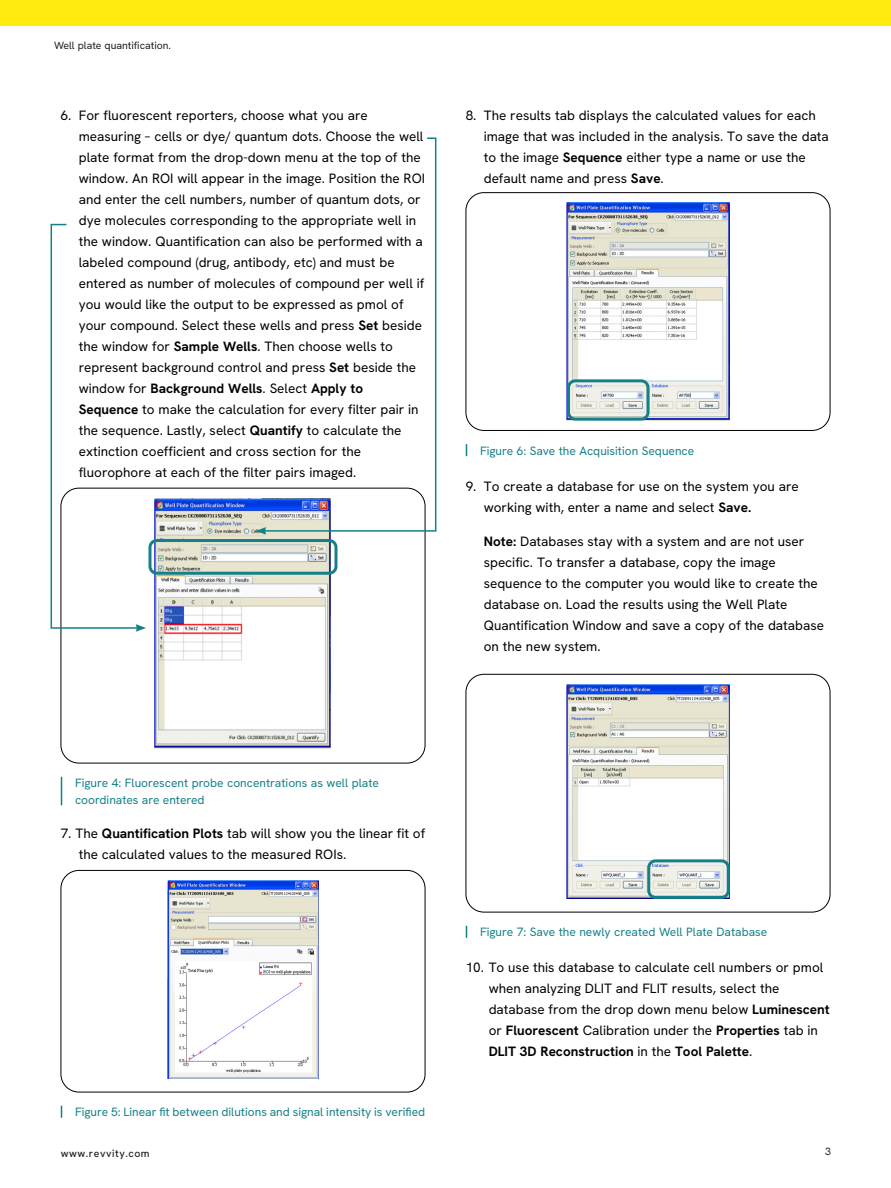
<style>
.page{position:relative;width:891px;height:1188px;background:#fff}
.page>*{position:absolute;margin:0;border:0;box-sizing:border-box;transform-origin:0 0}
.Body_Number_Bullet{font:300 13.5px/21px "Hanken Grotesk";color:#000}
.Captions{font:300 12px/16.5px "Hanken Grotesk";color:#148087}
.t1{font:300 10.5px "Hanken Grotesk";color:#231f20}
.t2{font:500 10.5px "Hanken Grotesk";letter-spacing:.05em;color:#231f20}
.s1{font-weight:700}
</style>
<div class="page">
<div style="left:0;top:0;width:891px;height:26px;background:#ffeb0f"></div>
<img style="left:154px;top:498px;width:177px;height:250px">
<svg style="left:61px;top:777px;width:1px;height:28px"></svg>
<img style="left:167px;top:881px;width:152px;height:198px">
<div style="left:61px;top:870px;width:364px;height:222px;border:1px solid #000;border-radius:18px"></div>
<svg style="left:61px;top:1106px;width:1px;height:12px"></svg>
<svg style="left:262px;top:137px;width:175px;height:395px"></svg>
<svg style="left:256px;top:527px;width:10px;height:8px"></svg>
<svg style="left:50px;top:223px;width:96px;height:409px"></svg>
<img style="left:567px;top:203px;width:162px;height:217px">
<div style="left:466px;top:192px;width:364px;height:239px;border:1px solid #000;border-radius:18px"></div>
<svg style="left:466px;top:444px;width:1px;height:12px"></svg>
<img style="left:567px;top:684px;width:162px;height:215px">
<div style="left:466px;top:674px;width:364px;height:238px;border:1px solid #000;border-radius:18px"></div>
<svg style="left:466px;top:926px;width:1px;height:12px"></svg>
<div style="left:567px;top:379px;width:83px;height:42px;border:3px solid #148087;border-radius:7px"></div>
<div style="left:647px;top:859px;width:83px;height:40px;border:3px solid #148087;border-radius:7px"></div>
<div style="left:148px;top:539px;width:190px;height:36px;border:3px solid #148087;border-radius:7px"></div>
<p class="t1" style="left:54px;top:39px;width:119px">Well plate quantification.</p>
<p class="Body_Number_Bullet" style="left:79px;top:105px;width:348px;text-indent:-18px">6. For fluorescent reporters, choose what you are measuring – cells or dye/ quantum dots. Choose the well plate format from the drop-down menu at the top of the window. An ROI will appear in the image. Position the ROI and enter the cell numbers, number of quantum dots, or dye molecules corresponding to the appropriate well in the window. Quantification can also be performed with a labeled compound (drug, antibody, etc) and must be entered as number of molecules of compound per well if you would like the output to be expressed as pmol of your compound. Select these wells and press <span class="s1">Set</span> beside the window for <span class="s1">Sample Wells</span>. Then choose wells to represent background control and press <span class="s1">Set</span> beside the window for <span class="s1">Background Wells</span>. Select <span class="s1">Apply to Sequence</span> to make the calculation for every filter pair in the sequence. Lastly, select <span class="s1">Quantify</span> to calculate the extinction coefficient and cross section for the fluorophore at each of the filter pairs imaged.</p>
<p class="Body_Number_Bullet" style="left:484px;top:105px;width:347px;text-indent:-18px">8. The results tab displays the calculated values for each image that was included in the analysis. To save the data to the image <span class="s1">Sequence</span> either type a name or use the default name and press <span class="s1">Save</span>.</p>
<p class="Captions" style="left:480px;top:442px;width:216px">Figure 6: Save the Acquisition Sequence</p>
<p class="Body_Number_Bullet" style="left:484px;top:475px;width:317px;text-indent:-18px">9. To create a database for use on the system you are working with, enter a name and select <span class="s1">Save.</span></p>
<p class="Body_Number_Bullet" style="left:484px;top:531px;width:342px"><span class="s1">Note:</span> Databases stay with a system and are not user specific. To transfer a database, copy the image sequence to the computer you would like to create the database on. Load the results using the Well Plate Quantification Window and save a copy of the database on the new system.</p>
<p class="Captions" style="left:75px;top:775px;width:305px">Figure 4: Fluorescent probe concentrations as well plate coordinates are entered</p>
<p class="Body_Number_Bullet" style="left:79px;top:823px;width:348px;text-indent:-18px">7. The <span class="s1">Quantification Plots</span> tab will show you the linear fit of the calculated values to the measured ROIs.</p>
<p class="Captions" style="left:75px;top:1104px;width:352px">Figure 5: Linear fit between dilutions and signal intensity is verified</p>
<p class="Captions" style="left:480px;top:924px;width:289px">Figure 7: Save the newly created Well Plate Database</p>
<p class="Body_Number_Bullet" style="left:489px;top:957px;width:342px;text-indent:-23px">10. To use this database to calculate cell numbers or pmol when analyzing DLIT and FLIT results, select the database from the drop down menu below <span class="s1">Luminescent </span>or <span class="s1">Fluorescent</span> Calibration under the <span class="s1">Properties</span> tab in <span class="s1">DLIT 3D Reconstruction</span> in the <span class="s1">Tool Palette</span>.</p>
<p class="t2" style="left:61px;top:1147px;width:90px">www.revvity.com</p>
<p class="t1" style="left:825px;top:1145px;width:7px">3</p>
</div>
